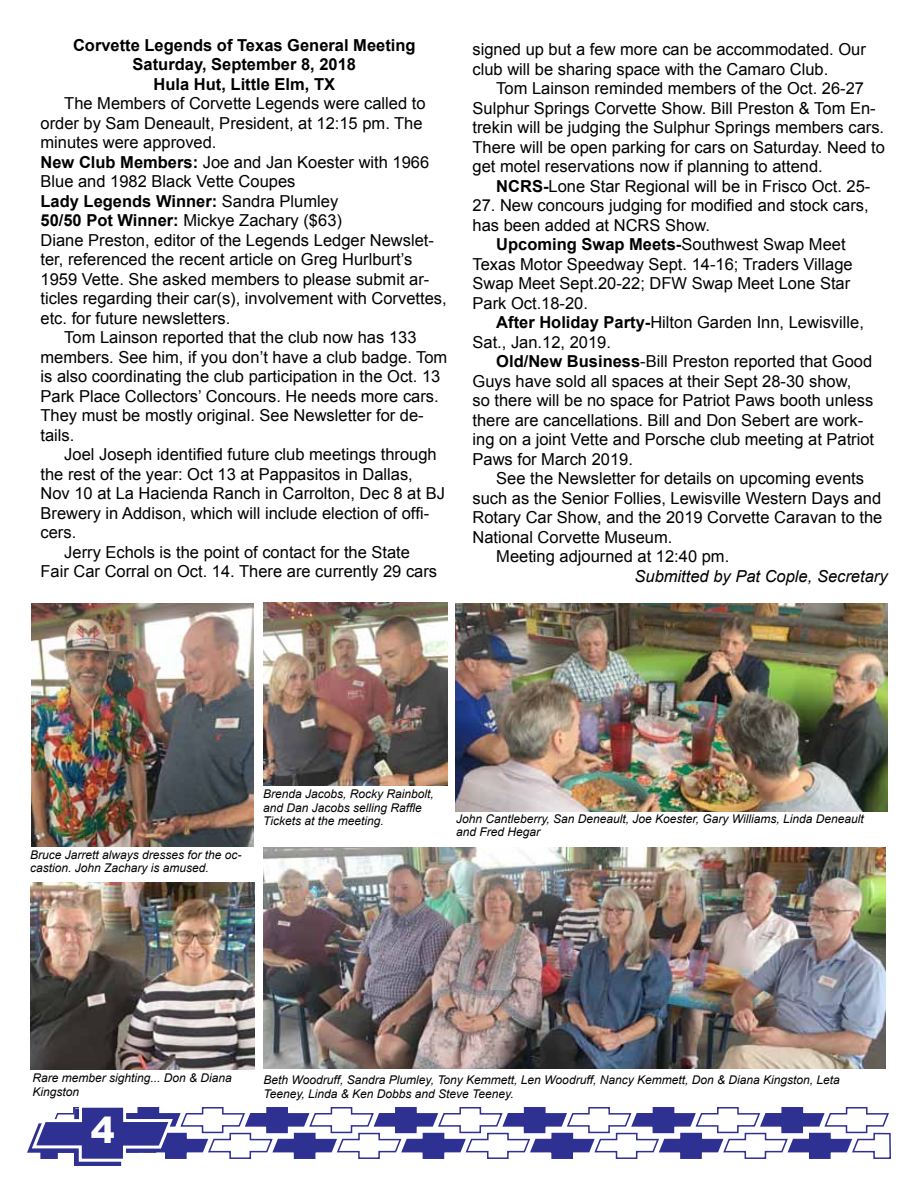
<style>
.page{position:relative;width:918px;height:1188px;background:#fff}
.page>*{position:absolute;margin:0;border:0;box-sizing:border-box;transform-origin:0 0}
.t1{font:900 36px "Arial";color:#fff}
.t2{font:16.5px/19.5px "Arial";color:#000}
.t3{font:700 16.5px/19.5px "Arial";color:#000;text-align:center}
.t4{font:italic 16.5px "Arial";color:#000}
.t5{font:italic 12px/13.5px "Arial";color:#000}
.s1{font-weight:700}
.s2{font-weight:400}
</style>
<div class="page">
<svg style="left:27px;top:1107px;width:864px;height:59px"></svg>
<img style="left:31px;top:603px;width:223px;height:244px">
<img style="left:30px;top:883px;width:225px;height:186px">
<img style="left:456px;top:603px;width:432px;height:209px">
<img style="left:264px;top:603px;width:183px;height:182px">
<img style="left:264px;top:847px;width:622px;height:221px">
<p class="t3" style="left:73px;top:36px;width:344px">Corvette Legends of Texas General Meeting<br>Saturday, September 8, 2018<br>Hula Hut, Little Elm, TX</p>
<p class="t2" style="left:64px;top:94px;width:363px">The Members of Corvette Legends were called to</p>
<p class="t2" style="left:41px;top:114px;width:384px">order by Sam Deneault, President, at 12:15 pm. The</p>
<p class="t2" style="left:41px;top:133px;width:178px">minutes were approved.</p>
<p class="t2" style="left:41px;top:153px;width:390px"><span class="s1">New Club Members:</span> Joe and Jan Koester with 1966</p>
<p class="t2" style="left:41px;top:172px;width:257px">Blue and 1982 Black Vette Coupes</p>
<p class="t3" style="left:41px;top:192px;width:299px">Lady Legends Winner: <span class="s2">Sandra Plumley</span></p>
<p class="t2" style="left:41px;top:211px;width:303px"><span class="s1">50/50 Pot Winner:</span> Mickye Zachary ($63)</p>
<p class="t2" style="left:41px;top:231px;width:395px">Diane Preston, editor of the Legends Ledger Newslet-</p>
<p class="t2" style="left:41px;top:250px;width:374px">ter, referenced the recent article on Greg Hurlburt’s</p>
<p class="t2" style="left:41px;top:270px;width:390px">1959 Vette. She asked members to please submit ar-</p>
<p class="t2" style="left:41px;top:289px;width:408px">ticles regarding their car(s), involvement with Corvettes,</p>
<p class="t2" style="left:41px;top:309px;width:191px">etc. for future newsletters.</p>
<p class="t2" style="left:64px;top:328px;width:354px">Tom Lainson reported that the club now has 133</p>
<p class="t2" style="left:41px;top:348px;width:408px">members. See him, if you don’t have a club badge. Tom</p>
<p class="t2" style="left:41px;top:367px;width:401px">is also coordinating the club participation in the Oct. 13</p>
<p class="t2" style="left:41px;top:387px;width:400px">Park Place Collectors’ Concours. He needs more cars.</p>
<p class="t2" style="left:41px;top:406px;width:385px">They must be mostly original. See Newsletter for de-</p>
<p class="t2" style="left:41px;top:426px;width:35px">tails.</p>
<p class="t2" style="left:64px;top:445px;width:374px">Joel Joseph identified future club meetings through</p>
<p class="t2" style="left:41px;top:465px;width:374px">the rest of the year: Oct 13 at Pappasitos in Dallas,</p>
<p class="t2" style="left:41px;top:484px;width:406px">Nov 10 at La Hacienda Ranch in Carrolton, Dec 8 at BJ</p>
<p class="t2" style="left:41px;top:504px;width:390px">Brewery in Addison, which will include election of offi-</p>
<p class="t2" style="left:41px;top:523px;width:37px">cers.</p>
<p class="t2" style="left:64px;top:543px;width:347px">Jerry Echols is the point of contact for the State</p>
<p class="t2" style="left:41px;top:562px;width:398px">Fair Car Corral on Oct. 14. There are currently 29 cars</p>
<p class="t2" style="left:472px;top:40px;width:395px">signed up but a few more can be accommodated. Our club will be sharing space with the Camaro Club.</p>
<p class="t2" style="left:472px;top:79px;width:414px;text-indent:24px">Tom Lainson reminded members of the Oct. 26-27<br>Sulphur Springs Corvette Show. Bill Preston &amp; Tom En&shy;trekin will be judging the Sulphur Springs members cars.<br>There will be open parking for cars on Saturday. Need to get motel reservations now if planning to attend.</p>
<p class="t2" style="left:496px;top:176px;width:376px"><span class="s1">NCRS-</span>Lone Star Regional will be in Frisco Oct. 25-</p>
<p class="t2" style="left:472px;top:196px;width:398px">27. New concours judging for modified and stock cars, has been added at NCRS Show.<br><span class="s1">U pcoming Swap Meets-</span>Southwest Swap Meet Texas Motor Speedway Sept. 14-16; Traders Village Swap Meet Sept.20-22; DFW Swap Meet Lone Star Park Oct.18-20.</p>
<p class="t2" style="left:472px;top:313px;width:393px;text-indent:24px"><span class="s1">After Holiday Party-</span>Hilton Garden Inn, Lewisville,<br>Sat., Jan.12, 2019.</p>
<p class="t2" style="left:472px;top:352px;width:403px;text-indent:24px"><span class="s1">Old/New Business</span>-Bill Preston reported that Good Guys have sold all spaces at their Sept 28-30 show,<br>so there will be no space for Patriot Paws booth unless there are cancellations. Bill and Don Sebert are work&shy;ing on a joint Vette and Porsche club meeting at Patriot Paws for March 2019.</p>
<p class="t2" style="left:496px;top:469px;width:369px">See the Newsletter for details on upcoming events</p>
<p class="t2" style="left:472px;top:488px;width:410px">such as the Senior Follies, Lewisville Western Days and</p>
<p class="t2" style="left:472px;top:508px;width:411px">Rotary Car Show, and the 2019 Corvette Caravan to the</p>
<p class="t2" style="left:472px;top:527px;width:201px">National Corvette Museum.</p>
<p class="t2" style="left:496px;top:547px;width:234px">Meeting adjourned at 12:40 pm.</p>
<p class="t4" style="left:634px;top:565px;width:255px">Submitted by Pat Cople, Secretary</p>
<p class="t5" style="left:30px;top:848px;width:213px">Bruce Jarrett always dresses for the oc&shy;castion. John Zachary is amused.</p>
<p class="t5" style="left:263px;top:788px;width:172px">Brenda Jacobs, Rocky Rainbolt, and Dan Jacobs selling Raffle<br>Tickets at the meeting.</p>
<p class="t5" style="left:456px;top:812px;width:409px">John Cantleberry, San Deneault, Joe Koester, Gary Williams, Linda Deneault and Fred Hegar</p>
<p class="t5" style="left:32px;top:1072px;width:201px">Rare member sighting... Don &amp; Diana<br>Kingston</p>
<h1 class="t1" style="left:91px;top:1104px;width:26px">4</h1>
<p class="t5" style="left:264px;top:1073px;width:578px">Beth Woodruff, Sandra Plumley, Tony Kemmett, Len Woodruff, Nancy Kemmett, Don &amp; Diana Kingston, Leta<br>Teeney, Linda &amp; Ken Dobbs and Steve Teeney.</p>
</div>
